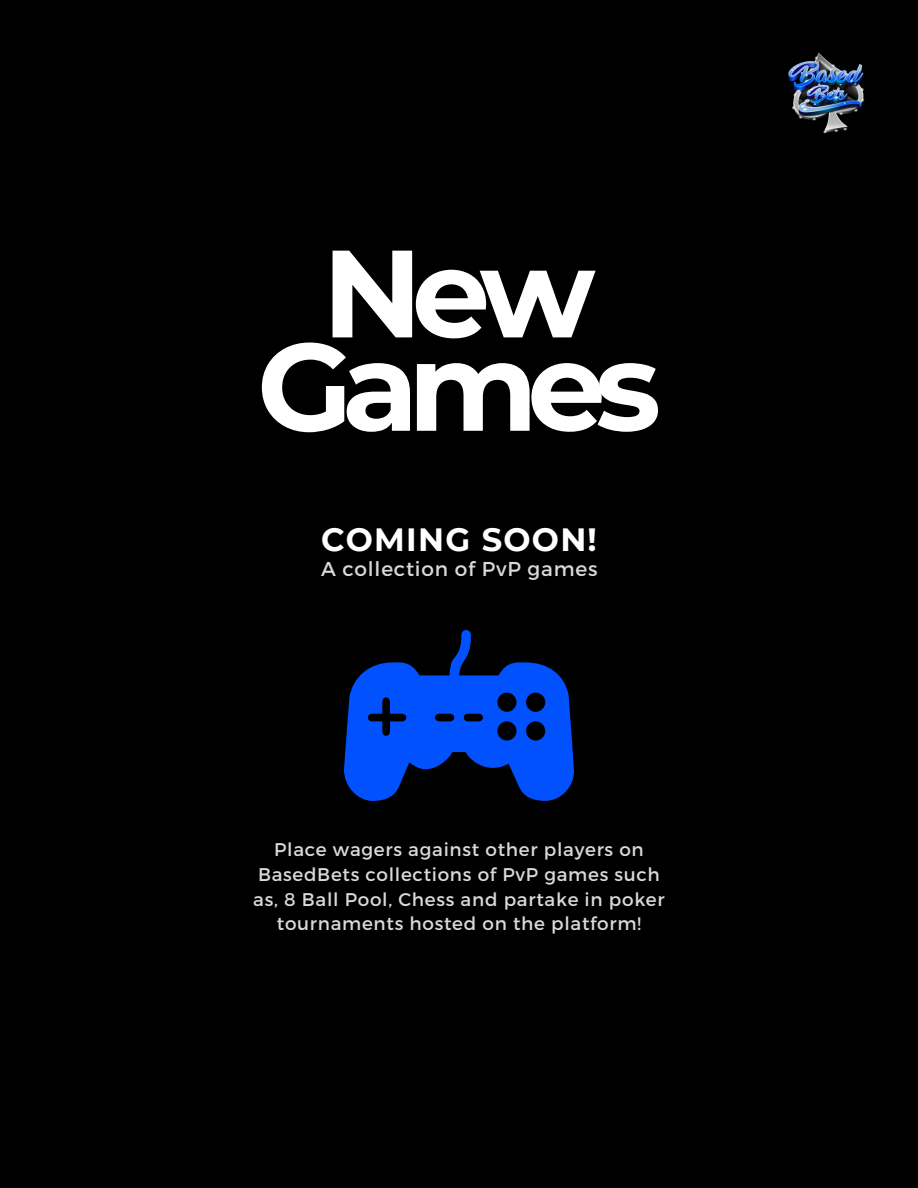
<style>
.page{position:relative;width:918px;height:1188px;background:#000}
.page>*{position:absolute;margin:0;border:0;box-sizing:border-box;transform-origin:0 0}
.t1{font:700 123.9px/93.3px "Montserrat";letter-spacing:-.085em;color:#fff;text-align:center}
.t2{font:700 32.25px "Montserrat";letter-spacing:.04em;color:#fff}
.t3{font:20.1px "Montserrat";letter-spacing:.04em;color:#d9d9d9}
.t4{font:18.3px/24.8px "Montserrat";letter-spacing:.04em;color:#d9d9d9;text-align:center}
</style>
<div class="page">
<svg style="left:344px;top:630px;width:230px;height:171px"></svg>
<img style="left:788px;top:52px;width:77px;height:82px">
<h1 class="t1" style="left:257px;top:246px;width:405px">New<br>Games</h1>
<h2 class="t2" style="left:321px;top:520px;width:277px">COMING SOON!</h2>
<p class="t3" style="left:321px;top:555px;width:278px">A collection of PvP games</p>
<p class="t4" style="left:253px;top:836px;width:413px">Place wagers against other players on BasedBets collections of PvP games such as, 8 Ball Pool, Chess and partake in poker tournaments hosted on the platform!</p>
</div>
